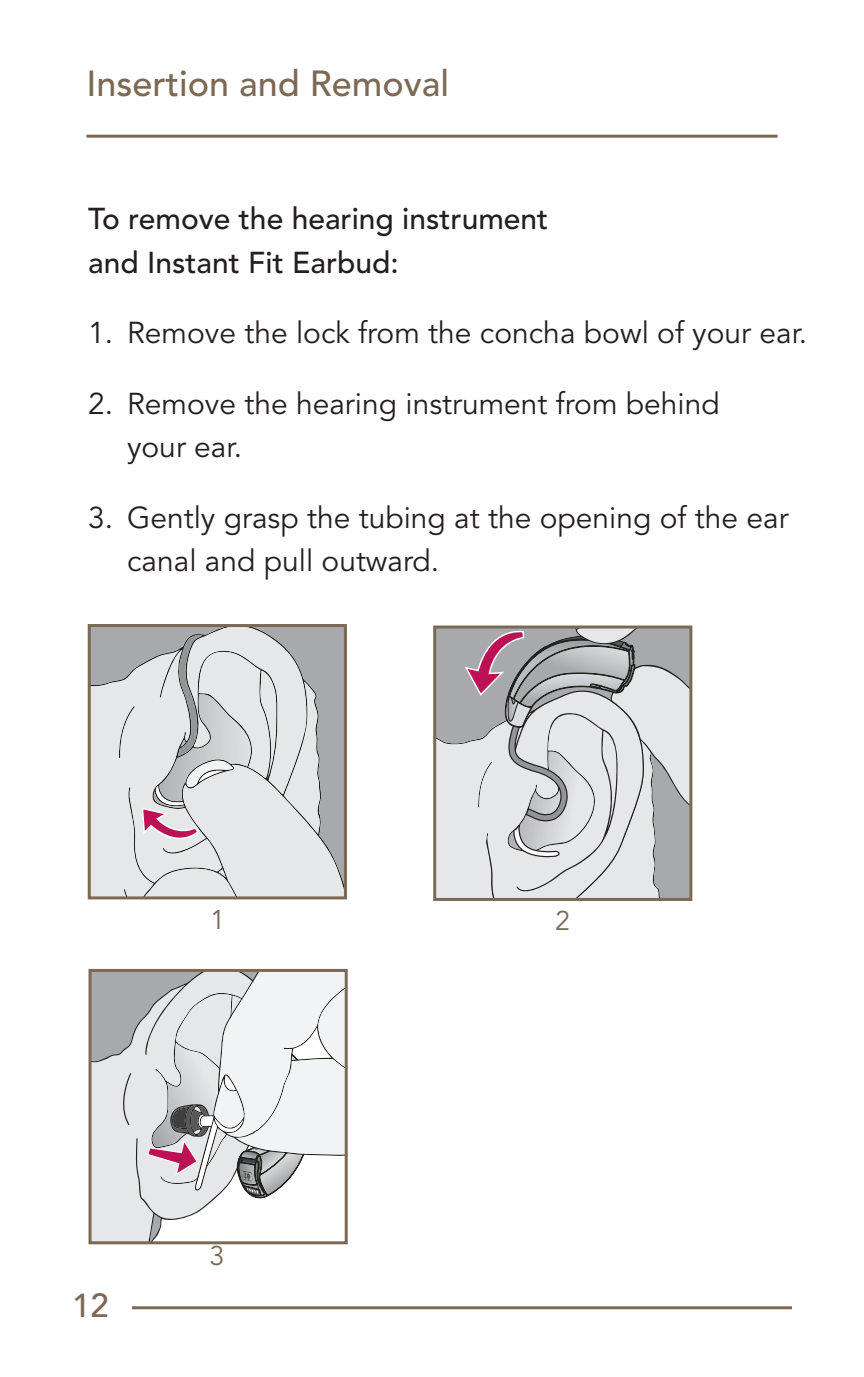
<style>
.page{position:relative;width:864px;height:1377px;background:#fff}
.page>*{position:absolute;margin:0;border:0;box-sizing:border-box;transform-origin:0 0}
.t1{font:36px "Avenir LT SLI Std Medium";color:#7c6954}
.t2{font:33px "Avenir LT SLI Std Medium";color:#7c6954}
.t3{font:30px/43.5px "Avenir LT SLI Std Book";color:#231f20}
.t4{font:30px/43.5px "Avenir LT SLI Std Medium";color:#231f20}
.t5{font:27px "Avenir LT SLI Std Book";color:#7c6954}
</style>
<div class="page">
<hr style="left:132px;top:1306px;width:660px;height:3px;background:#7c6954">
<hr style="left:86px;top:135px;width:692px;height:3px;background:#7c6954">
<div style="left:88px;top:624px;width:259px;height:275px;border:3px solid #7c6954"></div>
<svg style="left:437px;top:630px;width:26px;height:267px;background:#cbcccf"></svg>
<div style="left:433px;top:626px;width:259px;height:275px;border:3px solid #7c6954"></div>
<svg style="left:93px;top:1198px;width:170px;height:42px;fill:#e6e7e9"></svg>
<div style="left:89px;top:969px;width:259px;height:275px;border:3px solid #7c6954"></div>
<svg style="left:90px;top:970px;width:256px;height:228px"></svg>
<svg style="left:463px;top:627px;width:228px;height:272px;background:#c6c5c8"></svg>
<svg style="left:89px;top:626px;width:256px;height:272px;background:#d0cfd1"></svg>
<p class="t1" style="left:86px;top:63px;width:364px">Insertion and Removal</p>
<p class="t4" style="left:88px;top:198px;width:462px">To remove the hearing instrument and Instant Fit Earbud:</p>
<p class="t3" style="left:88px;top:312px;width:721px">1. Remove the lock from the concha bowl of your ear.</p>
<p class="t3" style="left:127px;top:383px;width:594px;text-indent:-39px">2. Remove the hearing instrument from behind your ear.</p>
<p class="t3" style="left:127px;top:496px;width:663px;text-indent:-39px">3. Gently grasp the tubing at the opening of the ear canal and pull outward.</p>
<p class="t5" style="left:210px;top:905px;width:17px">1</p>
<p class="t2" style="left:72px;top:1287px;width:38px">12</p>
<p class="t5" style="left:209px;top:1240px;width:17px">3</p>
<p class="t5" style="left:555px;top:905px;width:17px">2</p>
</div>
